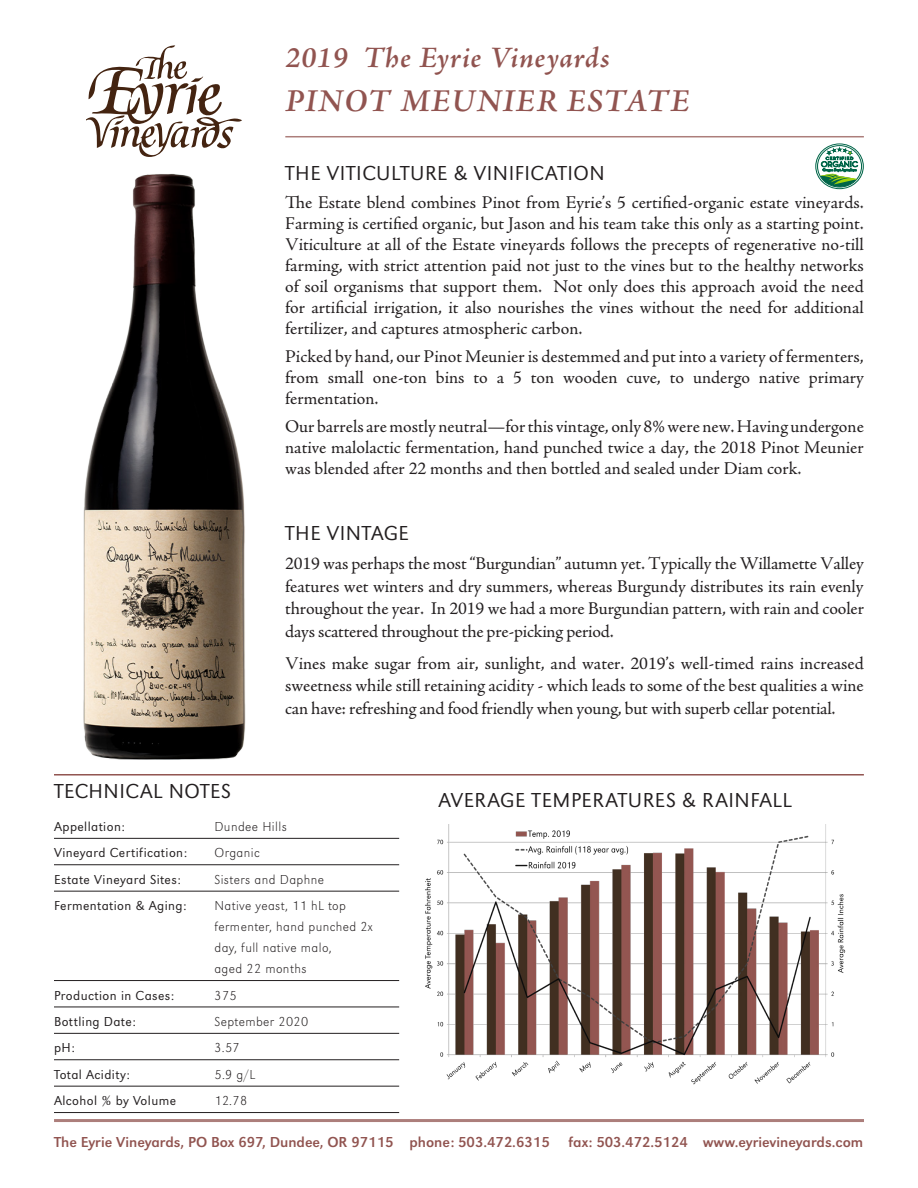
<style>
.page{position:relative;width:918px;height:1188px;background:#fff}
.page>*{position:absolute;margin:0;border:0;box-sizing:border-box;transform-origin:0 0}
.Heading{font:italic 600 32.25px "Adobe Jenson Pro";letter-spacing:.04em;color:#915450}
.Subheads{font:italic 600 30px "Adobe Jenson Pro";letter-spacing:.025em;color:#915450}
.Subhead_chart{font:300 21px "URW Grotesk";letter-spacing:.025em;color:#231f20}
.Subheads-2{font:300 21px "URW Grotesk";letter-spacing:.025em;color:#231f20}
.body_copy{font:18px/21px "Adobe Jenson Pro";color:#231f20;text-align:justify}
.body{font:18px/22.5px "Adobe Jenson Pro";letter-spacing:-.01em;color:#231f20;text-align:justify}
.address{font:15px "URW Grotesk";color:#915450}
.Chart_elements{font:300 expanded 13.5px/21px "URW Grotesk";letter-spacing:.03em;color:#231f20}
.Chart_elements-2{font:300 13.5px "URW Grotesk";letter-spacing:.03em;color:#231f20}
</style>
<div class="page">
<hr style="left:285px;top:136px;width:579px;height:1px;background:#915450">
<hr style="left:54px;top:774px;width:810px;height:2px;background:#915450">
<hr style="left:54px;top:1119px;width:810px;height:3px;background:#915450">
<hr style="left:54px;top:838px;width:345px;height:1px;background:#231f20">
<hr style="left:54px;top:864px;width:345px;height:1px;background:#231f20">
<hr style="left:54px;top:891px;width:345px;height:1px;background:#231f20">
<hr style="left:54px;top:980px;width:345px;height:1px;background:#231f20">
<hr style="left:54px;top:1007px;width:345px;height:1px;background:#231f20">
<hr style="left:54px;top:1033px;width:345px;height:1px;background:#231f20">
<hr style="left:54px;top:1059px;width:345px;height:1px;background:#231f20">
<hr style="left:54px;top:1086px;width:345px;height:1px;background:#231f20">
<hr style="left:54px;top:1112px;width:345px;height:1px;background:#231f20">
<img style="left:425px;top:824px;width:421px;height:261px">
<svg style="left:86px;top:45px;width:156px;height:112px"></svg>
<svg style="left:816px;top:144px;width:47px;height:45px"></svg>
<div style="left:816px;top:144px;width:47px;height:45px;border:1px solid #006548;border-radius:50%"></div>
<img style="left:83px;top:174px;width:163px;height:586px">
<p class="Subheads" style="left:285px;top:40px;width:326px">2019 The Eyrie Vineyards</p>
<p class="Heading" style="left:286px;top:83px;width:406px">PINOT MEUNIER ESTATE</p>
<p class="Subheads-2" style="left:285px;top:162px;width:321px">THE VITICULTURE &amp; VINIFICATION</p>
<p class="body_copy" style="left:285px;top:192px;width:580px">The Estate blend combines Pinot from Eyrie’s 5 certified-organic estate vineyards.<br>Farming is certified organic, but Jason and his team take this only as a starting point.<br>Viticulture at all of the Estate vineyards follows the precepts of regenerative no-till farming, with strict attention paid not just to the vines but to the healthy networks of soil organisms that support them. Not only does this approach avoid the need for artificial irrigation, it also nourishes the vines without the need for additional fertilizer, and captures atmospheric carbon.</p>
<p class="body_copy" style="left:285px;top:346px;width:580px">Picked by hand, our Pinot Meunier is destemmed and put into a variety of fermenters, from small one-ton bins to a 5 ton wooden cuve, to undergo native primary fermentation.</p>
<p class="body_copy" style="left:285px;top:416px;width:580px">Our barrels are mostly neutral—for this vintage, only 8% were new. Having undergone native malolactic fermentation, hand punched twice a day, the 2018 Pinot Meunier was blended after 22 months and then bottled and sealed under Diam cork.</p>
<p class="Subheads-2" style="left:285px;top:521px;width:125px">THE VINTAGE</p>
<p class="body" style="left:285px;top:553px;width:580px">2019 was perhaps the most “Burgundian” autumn yet. Typically the Willamette Valley features wet winters and dry summers, whereas Burgundy distributes its rain evenly throughout the year. In 2019 we had a more Burgundian pattern, with rain and cooler days scattered throughout the pre-picking period.</p>
<p class="body" style="left:285px;top:652px;width:580px">Vines make sugar from air, sunlight, and water. 2019’s well-timed rains increased sweetness while still retaining acidity - which leads to some of the best qualities a wine can have: refreshing and food friendly when young, but with superb cellar potential.</p>
<p class="Subhead_chart" style="left:54px;top:779px;width:179px">TECHNICAL NOTES</p>
<p class="Chart_elements-2" style="left:54px;top:819px;width:72px">Appellation:</p>
<p class="Chart_elements" style="left:214px;top:816px;width:74px">Dundee Hills</p>
<p class="Chart_elements-2" style="left:54px;top:845px;width:135px">Vineyard Certification:</p>
<p class="Chart_elements" style="left:214px;top:842px;width:47px">Organic</p>
<p class="Chart_elements-2" style="left:54px;top:872px;width:128px">Estate Vineyard Sites:</p>
<p class="Chart_elements" style="left:214px;top:869px;width:111px">Sisters and Daphne</p>
<p class="Chart_elements-2" style="left:54px;top:898px;width:134px">Fermentation &amp; Aging:</p>
<p class="Chart_elements" style="left:214px;top:895px;width:160px">Native yeast, 11 hL top fermenter, hand punched 2x day, full native malo,<br>aged 22 months</p>
<p class="Chart_elements-2" style="left:54px;top:988px;width:122px">Production in Cases:</p>
<p class="Chart_elements" style="left:214px;top:985px;width:24px">375</p>
<p class="Chart_elements-2" style="left:54px;top:1014px;width:83px">Bottling Date:</p>
<p class="Chart_elements" style="left:214px;top:1011px;width:95px">September 2020</p>
<p class="Chart_elements-2" style="left:54px;top:1040px;width:22px">pH:</p>
<p class="Chart_elements" style="left:214px;top:1037px;width:27px">3.57</p>
<p class="Chart_elements-2" style="left:54px;top:1067px;width:77px">Total Acidity:</p>
<p class="Chart_elements" style="left:214px;top:1064px;width:42px">5.9 g/L</p>
<p class="Chart_elements-2" style="left:54px;top:1093px;width:124px">Alcohol % by Volume</p>
<p class="Chart_elements" style="left:214px;top:1090px;width:34px">12.78</p>
<p class="address" style="left:54px;top:1133px;width:811px">The Eyrie Vineyards, PO Box 697, Dundee, OR 97115 phone: 503.472.6315 fax: 503.472.5124 www.eyrievineyards.com</p>
<p class="Subhead_chart" style="left:438px;top:788px;width:355px">AVERAGE TEMPERATURES &amp; RAINFALL</p>
</div>
